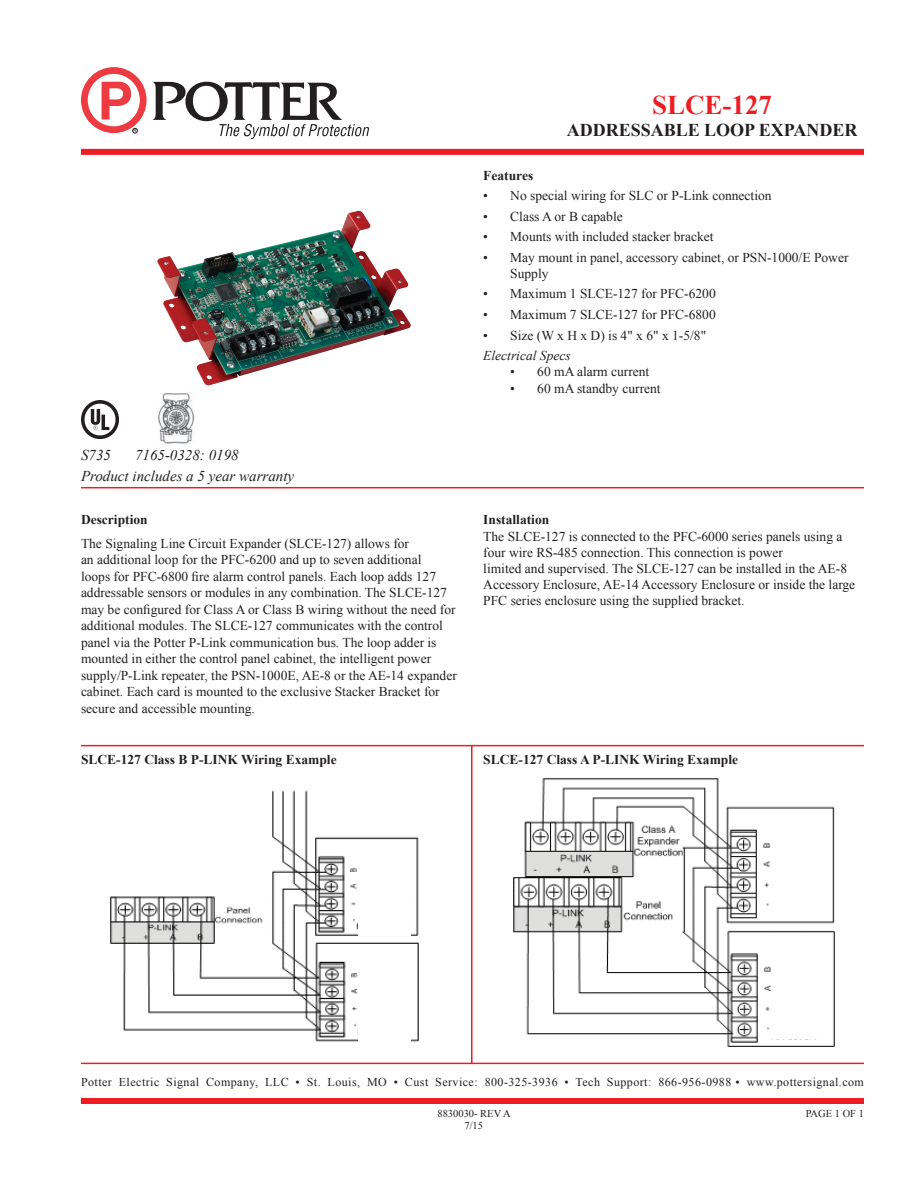
<style>
.page{position:relative;width:918px;height:1188px;background:#fff}
.page>*{position:absolute;margin:0;border:0;box-sizing:border-box;transform-origin:0 0}
.t1{font:700 27px "Times New Roman";color:#ee1d23}
.t2{font:700 18px "Times New Roman";color:#231f20}
.t3{font:italic 15px "Times New Roman";color:#231f20}
.t4{font:13.5px/16.5px "Times New Roman";color:#231f20}
.t5{font:700 13.5px "Times New Roman";color:#231f20}
.t6{font:italic 13.5px "Times New Roman";color:#231f20}
.t7{font:12px "Times New Roman";letter-spacing:.04em;color:#231f20}
.t8{font:10.5px "Times New Roman";color:#231f20}
</style>
<div class="page">
<div style="left:81px;top:149px;width:783px;height:6px;background:#ee1d23"></div>
<div style="left:81px;top:1098px;width:783px;height:6px;background:#ee1d23"></div>
<svg style="left:81px;top:67px;width:66px;height:66px"></svg>
<svg style="left:153px;top:81px;width:216px;height:58px"></svg>
<img style="left:110px;top:790px;width:309px;height:252px">
<div style="left:358px;top:915px;width:52px;height:20px;background:#fff"></div>
<div style="left:358px;top:1021px;width:52px;height:21px;background:#fff"></div>
<hr style="left:81px;top:487px;width:783px;height:1px;background:#ee1d23">
<hr style="left:81px;top:1063px;width:783px;height:1px;background:#ee1d23">
<img style="left:157px;top:211px;width:254px;height:175px">
<hr style="left:81px;top:745px;width:783px;height:1px;background:#ee1d23">
<hr style="left:471px;top:746px;width:1px;height:317px;background:#ee1d23">
<img style="left:513px;top:778px;width:322px;height:269px">
<div style="left:769px;top:907px;width:47px;height:8px;background:#fff"></div>
<div style="left:769px;top:1031px;width:47px;height:8px;background:#fff"></div>
<img style="left:81px;top:401px;width:38px;height:38px">
<img style="left:158px;top:393px;width:36px;height:51px">
<h1 class="t1" style="left:652px;top:86px;width:122px">SLCE-127</h1>
<h2 class="t2" style="left:567px;top:117px;width:292px">ADDRESSABLE LOOP EXPANDER</h2>
<p class="t3" style="left:81px;top:445px;width:31px">S735</p>
<p class="t3" style="left:135px;top:445px;width:105px">7165-0328: 0198</p>
<p class="t3" style="left:81px;top:465px;width:215px">Product includes a 5 year warranty</p>
<p class="t5" style="left:81px;top:511px;width:68px">Description</p>
<p class="t4" style="left:81px;top:535px;width:377px">The Signaling Line Circuit Expander (SLCE-127) allows for<br>an additional loop for the PFC-6200 and up to seven additional<br>loops for PFC-6800 fire alarm control panels. Each loop adds 127 addressable sensors or modules in any combination. The SLCE-127 may be configured for Class A or Class B wiring without the need for additional modules. The SLCE-127 communicates with the control panel via the Potter P-Link communication bus. The loop adder is mounted in either the control panel cabinet, the intelligent power supply/P-Link repeater, the PSN-1000E, AE-8 or the AE-14 expander cabinet. Each card is mounted to the exclusive Stacker Bracket for secure and accessible mounting.</p>
<p class="t5" style="left:483px;top:166px;width:51px">Features</p>
<p class="t4" style="left:483px;top:187px;width:290px">• No special wiring for SLC or P-Link connection</p>
<p class="t4" style="left:483px;top:208px;width:141px">• Class A or B capable</p>
<p class="t4" style="left:483px;top:228px;width:232px">• Mounts with included stacker bracket</p>
<p class="t4" style="left:510px;top:249px;width:340px;text-indent:-27px">• May mount in panel, accessory cabinet, or PSN-1000/E Power<br>Supply</p>
<p class="t4" style="left:483px;top:285px;width:234px">• Maximum 1 SLCE-127 for PFC-6200</p>
<p class="t4" style="left:483px;top:306px;width:234px">• Maximum 7 SLCE-127 for PFC-6800</p>
<p class="t4" style="left:483px;top:327px;width:224px">• Size (W x H x D) is 4" x 6" x 1-5/8"</p>
<p class="t6" style="left:483px;top:346px;width:89px">Electrical Specs</p>
<p class="t4" style="left:510px;top:363px;width:141px">• 60 mA alarm current</p>
<p class="t4" style="left:510px;top:380px;width:152px">• 60 mA standby current</p>
<p class="t5" style="left:483px;top:511px;width:68px">Installation</p>
<p class="t4" style="left:483px;top:528px;width:374px">The SLCE-127 is connected to the PFC-6000 series panels using a four wire RS-485 connection. This connection is power<br>limited and supervised. The SLCE-127 can be installed in the AE-8<br>Accessory Enclosure, AE-14 Accessory Enclosure or inside the large PFC series enclosure using the supplied bracket.</p>
<p class="t5" style="left:81px;top:750px;width:257px">SLCE-127 Class B P-LINK Wiring Example</p>
<p class="t5" style="left:483px;top:750px;width:256px">SLCE-127 Class A P-LINK Wiring Example</p>
<p class="t7" style="left:81px;top:1074px;width:784px">Potter Electric Signal Company, LLC • St. Louis, MO • Cust Service: 800-325-3936 • Tech Support: 866-956-0988 • www.pottersignal.com</p>
<p class="t8" style="left:437px;top:1106px;width:75px">8830030- REV A</p>
<p class="t8" style="left:806px;top:1106px;width:60px">PAGE 1 OF 1</p>
<p class="t8" style="left:464px;top:1119px;width:20px">7/15</p>
</div>
